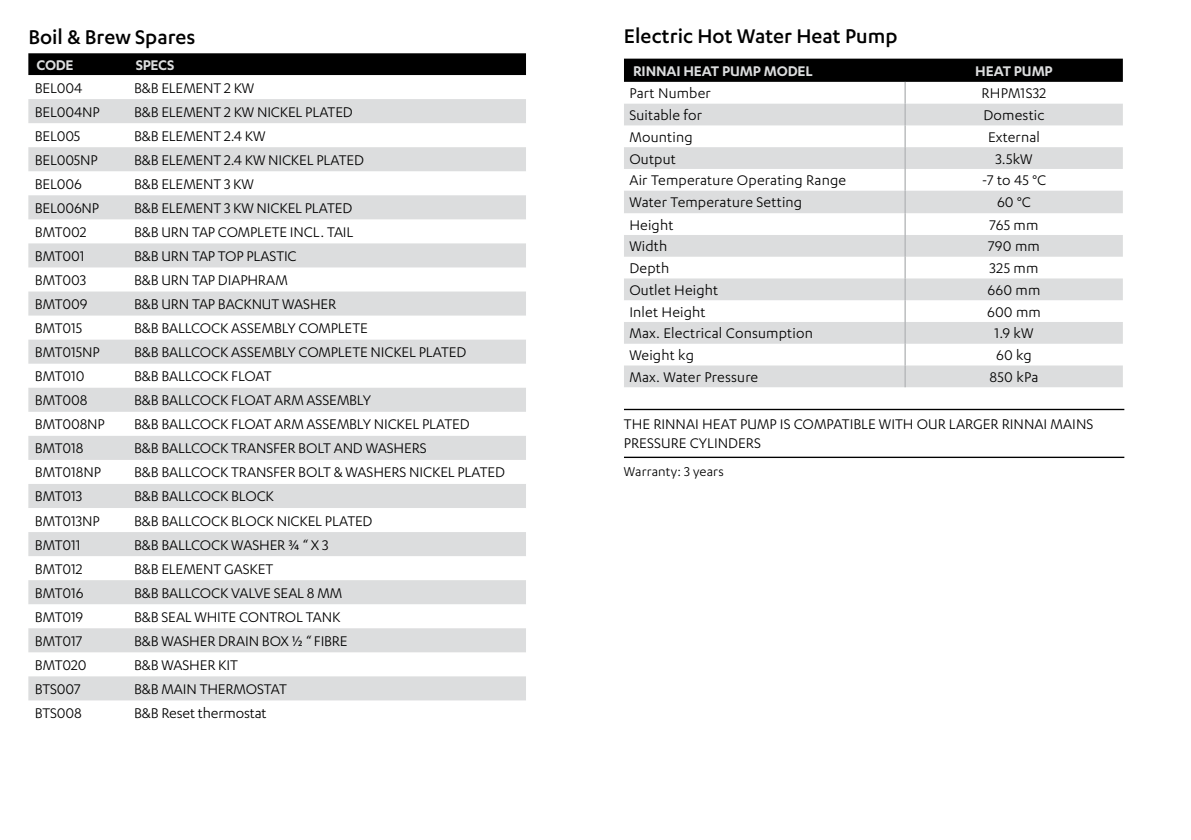
<style>
.page{position:relative;width:1191px;height:840px;background:#fff}
.page>*{position:absolute;margin:0;border:0;box-sizing:border-box;transform-origin:0 0}
.t1{font:500 23px "Karbon";color:#000}
.t2{font:16.2px/19px "Karbon";letter-spacing:-.01em;color:#000}
.t3{font:16.2px "Karbon";letter-spacing:.01em;color:#000}
.t4{font:600 16.2px "Karbon";letter-spacing:-.01em;color:#dcddde}
.t5{font:14.8px "Karbon";letter-spacing:.01em;color:#000}
</style>
<div class="page">
<div style="left:28px;top:53px;width:498px;height:22px;background:#000"></div>
<svg style="left:28px;top:99px;width:498px;height:601px;fill:#dfdfe0"></svg>
<hr style="left:624px;top:408px;width:500px;height:2px;background:#000">
<hr style="left:624px;top:456px;width:500px;height:2px;background:#000">
<svg style="left:624px;top:59px;width:498px;height:328px"></svg>
<h1 class="t1" style="left:28px;top:24px;width:168px">Boil &amp; Brew Spares</h1>
<p class="t4" style="left:36px;top:56px;width:39px">CODE</p>
<p class="t4" style="left:136px;top:56px;width:40px">SPECS</p>
<p class="t2" style="left:35px;top:78px;width:49px">BEL004</p>
<p class="t2" style="left:134px;top:78px;width:122px">B&amp;B ELEMENT 2 KW</p>
<p class="t2" style="left:35px;top:102px;width:66px">BEL004NP</p>
<p class="t2" style="left:134px;top:102px;width:220px">B&amp;B ELEMENT 2 KW NICKEL PLATED</p>
<p class="t2" style="left:35px;top:126px;width:47px">BEL005</p>
<p class="t2" style="left:134px;top:126px;width:133px">B&amp;B ELEMENT 2.4 KW</p>
<p class="t2" style="left:35px;top:150px;width:64px">BEL005NP</p>
<p class="t2" style="left:134px;top:150px;width:231px">B&amp;B ELEMENT 2.4 KW NICKEL PLATED</p>
<p class="t2" style="left:35px;top:174px;width:48px">BEL006</p>
<p class="t2" style="left:134px;top:174px;width:121px">B&amp;B ELEMENT 3 KW</p>
<p class="t2" style="left:35px;top:198px;width:66px">BEL006NP</p>
<p class="t2" style="left:134px;top:198px;width:220px">B&amp;B ELEMENT 3 KW NICKEL PLATED</p>
<p class="t2" style="left:35px;top:222px;width:53px">BMT002</p>
<p class="t2" style="left:134px;top:222px;width:221px">B&amp;B URN TAP COMPLETE INCL. TAIL</p>
<p class="t2" style="left:35px;top:246px;width:51px">BMT001</p>
<p class="t2" style="left:134px;top:246px;width:164px">B&amp;B URN TAP TOP PLASTIC</p>
<p class="t2" style="left:35px;top:270px;width:53px">BMT003</p>
<p class="t2" style="left:134px;top:270px;width:155px">B&amp;B URN TAP DIAPHRAM</p>
<p class="t2" style="left:35px;top:294px;width:54px">BMT009</p>
<p class="t2" style="left:134px;top:294px;width:204px">B&amp;B URN TAP BACKNUT WASHER</p>
<p class="t2" style="left:35px;top:318px;width:49px">BMT015</p>
<p class="t2" style="left:134px;top:318px;width:235px">B&amp;B BALLCOCK ASSEMBLY COMPLETE</p>
<p class="t2" style="left:35px;top:342px;width:66px">BMT015NP</p>
<p class="t2" style="left:134px;top:342px;width:334px">B&amp;B BALLCOCK ASSEMBLY COMPLETE NICKEL PLATED</p>
<p class="t2" style="left:35px;top:366px;width:51px">BMT010</p>
<p class="t2" style="left:134px;top:366px;width:139px">B&amp;B BALLCOCK FLOAT</p>
<p class="t2" style="left:35px;top:390px;width:54px">BMT008</p>
<p class="t2" style="left:134px;top:390px;width:238px">B&amp;B BALLCOCK FLOAT ARM ASSEMBLY</p>
<p class="t2" style="left:35px;top:414px;width:71px">BMT008NP</p>
<p class="t2" style="left:134px;top:414px;width:337px">B&amp;B BALLCOCK FLOAT ARM ASSEMBLY NICKEL PLATED</p>
<p class="t2" style="left:35px;top:438px;width:50px">BMT018</p>
<p class="t2" style="left:134px;top:438px;width:294px">B&amp;B BALLCOCK TRANSFER BOLT AND WASHERS</p>
<p class="t2" style="left:35px;top:462px;width:68px">BMT018NP</p>
<p class="t2" style="left:134px;top:462px;width:372px">B&amp;B BALLCOCK TRANSFER BOLT &amp; WASHERS NICKEL PLATED</p>
<p class="t2" style="left:35px;top:486px;width:49px">BMT013</p>
<p class="t2" style="left:134px;top:486px;width:141px">B&amp;B BALLCOCK BLOCK</p>
<p class="t2" style="left:35px;top:510px;width:66px">BMT013NP</p>
<p class="t2" style="left:134px;top:510px;width:240px">B&amp;B BALLCOCK BLOCK NICKEL PLATED</p>
<p class="t2" style="left:35px;top:534px;width:47px">BMT011</p>
<p class="t2" style="left:134px;top:534px;width:196px">B&amp;B BALLCOCK WASHER ¾ “ X 3</p>
<p class="t2" style="left:35px;top:558px;width:49px">BMT012</p>
<p class="t2" style="left:134px;top:558px;width:141px">B&amp;B ELEMENT GASKET</p>
<p class="t2" style="left:35px;top:582px;width:50px">BMT016</p>
<p class="t2" style="left:134px;top:582px;width:210px">B&amp;B BALLCOCK VALVE SEAL 8 MM</p>
<p class="t2" style="left:35px;top:606px;width:50px">BMT019</p>
<p class="t2" style="left:134px;top:606px;width:208px">B&amp;B SEAL WHITE CONTROL TANK</p>
<p class="t2" style="left:35px;top:630px;width:49px">BMT017</p>
<p class="t2" style="left:134px;top:630px;width:215px">B&amp;B WASHER DRAIN BOX ½ “ FIBRE</p>
<p class="t2" style="left:35px;top:654px;width:53px">BMT020</p>
<p class="t2" style="left:134px;top:654px;width:105px">B&amp;B WASHER KIT</p>
<p class="t2" style="left:35px;top:678px;width:47px">BTS007</p>
<p class="t2" style="left:134px;top:678px;width:154px">B&amp;B MAIN THERMOSTAT</p>
<p class="t2" style="left:35px;top:702px;width:48px">BTS008</p>
<p class="t2" style="left:134px;top:702px;width:134px">B&amp;B Reset thermostat</p>
<h1 class="t1" style="left:624px;top:23px;width:275px">Electric Hot Water Heat Pump</h1>
<p class="t4" style="left:633px;top:62px;width:181px">RINNAI HEAT PUMP MODEL</p>
<p class="t4" style="left:975px;top:62px;width:79px">HEAT PUMP</p>
<p class="t3" style="left:629px;top:84px;width:83px">Part Number</p>
<p class="t3" style="left:981px;top:84px;width:66px">RHPM1S32</p>
<p class="t3" style="left:629px;top:106px;width:74px">Suitable for</p>
<p class="t3" style="left:983px;top:106px;width:63px">Domestic</p>
<p class="t3" style="left:629px;top:128px;width:65px">Mounting</p>
<p class="t3" style="left:988px;top:128px;width:53px">External</p>
<p class="t2" style="left:629px;top:149px;width:48px">Output</p>
<p class="t2" style="left:995px;top:149px;width:39px">3.5kW</p>
<p class="t3" style="left:629px;top:171px;width:218px">Air Temperature Operating Range</p>
<p class="t2" style="left:982px;top:170px;width:66px">-7 to 45 °C</p>
<p class="t3" style="left:629px;top:193px;width:174px">Water Temperature Setting</p>
<p class="t2" style="left:997px;top:192px;width:35px">60 °C</p>
<p class="t2" style="left:629px;top:214px;width:46px">Height</p>
<p class="t2" style="left:989px;top:214px;width:50px">765 mm</p>
<p class="t2" style="left:629px;top:236px;width:39px">Width</p>
<p class="t2" style="left:988px;top:236px;width:53px">790 mm</p>
<p class="t2" style="left:629px;top:258px;width:41px">Depth</p>
<p class="t2" style="left:989px;top:258px;width:50px">325 mm</p>
<p class="t3" style="left:629px;top:281px;width:91px">Outlet Height</p>
<p class="t2" style="left:987px;top:280px;width:54px">660 mm</p>
<p class="t3" style="left:629px;top:302px;width:78px">Inlet Height</p>
<p class="t2" style="left:987px;top:301px;width:55px">600 mm</p>
<p class="t3" style="left:629px;top:324px;width:185px">Max. Electrical Consumption</p>
<p class="t2" style="left:994px;top:323px;width:40px">1.9 kW</p>
<p class="t3" style="left:629px;top:346px;width:66px">Weight kg</p>
<p class="t2" style="left:996px;top:345px;width:37px">60 kg</p>
<p class="t3" style="left:629px;top:368px;width:130px">Max. Water Pressure</p>
<p class="t2" style="left:989px;top:367px;width:50px">850 kPa</p>
<p class="t2" style="left:624px;top:413px;width:471px">THE RINNAI HEAT PUMP IS COMPATIBLE WITH OUR LARGER RINNAI MAINS<br>PRESSURE CYLINDERS</p>
<p class="t5" style="left:624px;top:462px;width:101px">Warranty: 3 years</p>
</div>
